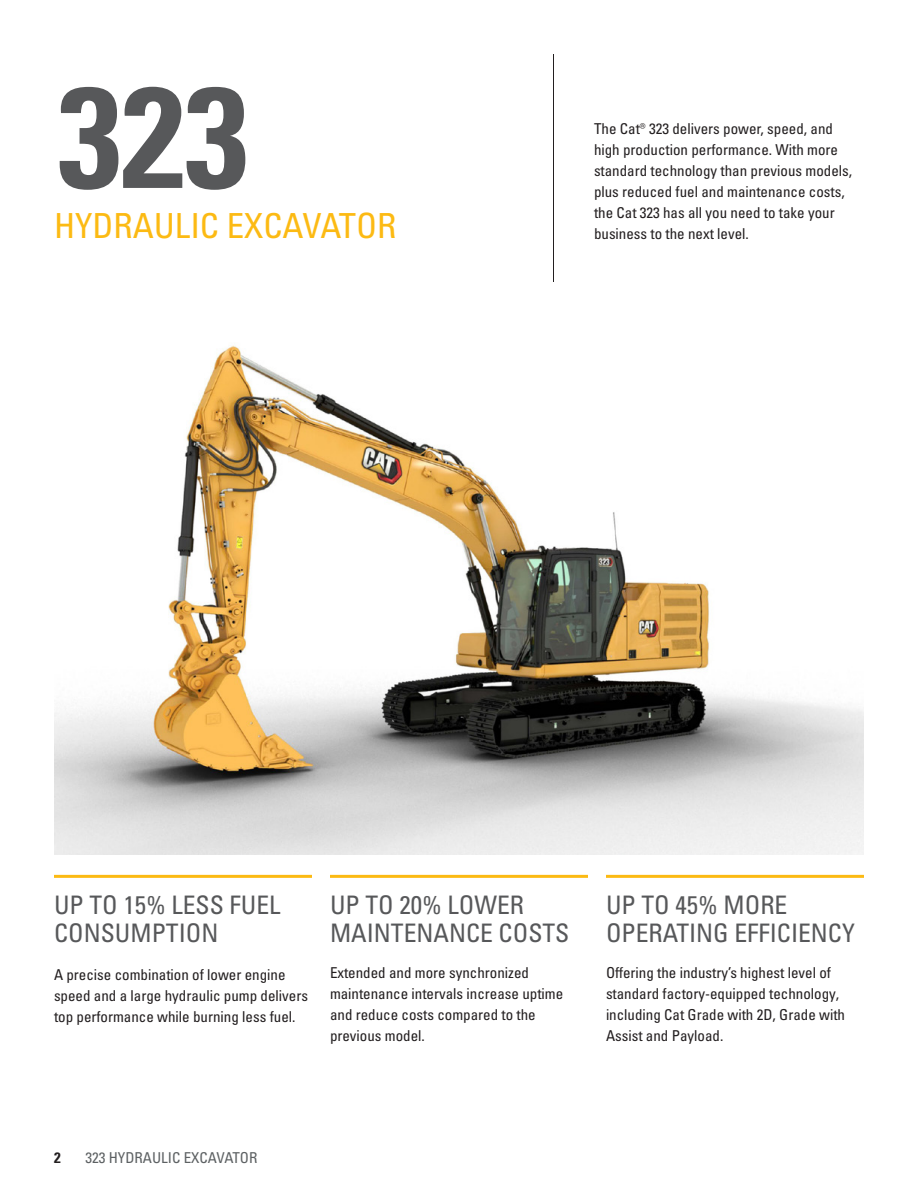
<style>
.page{position:relative;width:918px;height:1188px;background:#fff}
.page>*{position:absolute;margin:0;border:0;box-sizing:border-box;transform-origin:0 0}
.t1{font:142.95px "Univers LTCYR 67 Bold Cond";color:#57585a}
.t2{font:condensed 34.5px "Univers LTCYR 57";color:#fcba13}
.t3{font:condensed 25.5px/28.5px "Univers LTCYR 57";color:#57585a}
.t4{font:condensed 15px/21px "Univers LTCYR 57";color:#231f20}
.t5{font:condensed 15px "Univers LTCYR 57";color:#5d6163}
.t6{font:15px "Univers LTCYR 67 Bold Cond";color:#231f20}
</style>
<div class="page">
<hr style="left:553px;top:54px;width:1px;height:228px;background:#231f20">
<hr style="left:54px;top:875px;width:258px;height:3px;background:#fcba13">
<hr style="left:330px;top:875px;width:258px;height:3px;background:#fcba13">
<hr style="left:606px;top:875px;width:258px;height:3px;background:#fcba13">
<img style="left:54px;top:345px;width:810px;height:509px">
<h1 class="t1" style="left:58px;top:49px;width:192px">323</h1>
<h2 class="t2" style="left:54px;top:203px;width:344px">HYDRAULIC EXCAVATOR</h2>
<p class="t4" style="left:594px;top:118px;width:260px">The Cat® 323 delivers power, speed, and high production performance. With more standard technology than previous models, plus reduced fuel and maintenance costs, the Cat 323 has all you need to take your business to the next level.</p>
<h3 class="t3" style="left:54px;top:890px;width:228px">UP TO 15% LESS FUEL<br>CONSUMPTION</h3>
<p class="t4" style="left:54px;top:964px;width:256px">A precise combination of lower engine speed and a large hydraulic pump delivers top performance while burning less fuel.</p>
<h3 class="t3" style="left:330px;top:890px;width:241px">UP TO 20% LOWER<br>MAINTENANCE COSTS</h3>
<p class="t4" style="left:330px;top:962px;width:235px">Extended and more synchronized maintenance intervals increase uptime and reduce costs compared to the previous model.</p>
<h3 class="t3" style="left:606px;top:890px;width:250px">UP TO 45% MORE<br>OPERATING EFFICIENCY</h3>
<p class="t4" style="left:606px;top:962px;width:241px">Offering the industry’s highest level of standard factory-equipped technology, including Cat Grade with 2D, Grade with Assist and Payload.</p>
<p class="t6" style="left:54px;top:1148px;width:8px">2</p>
<p class="t5" style="left:86px;top:1148px;width:173px">323 HYDRAULIC EXCAVATOR</p>
</div>
